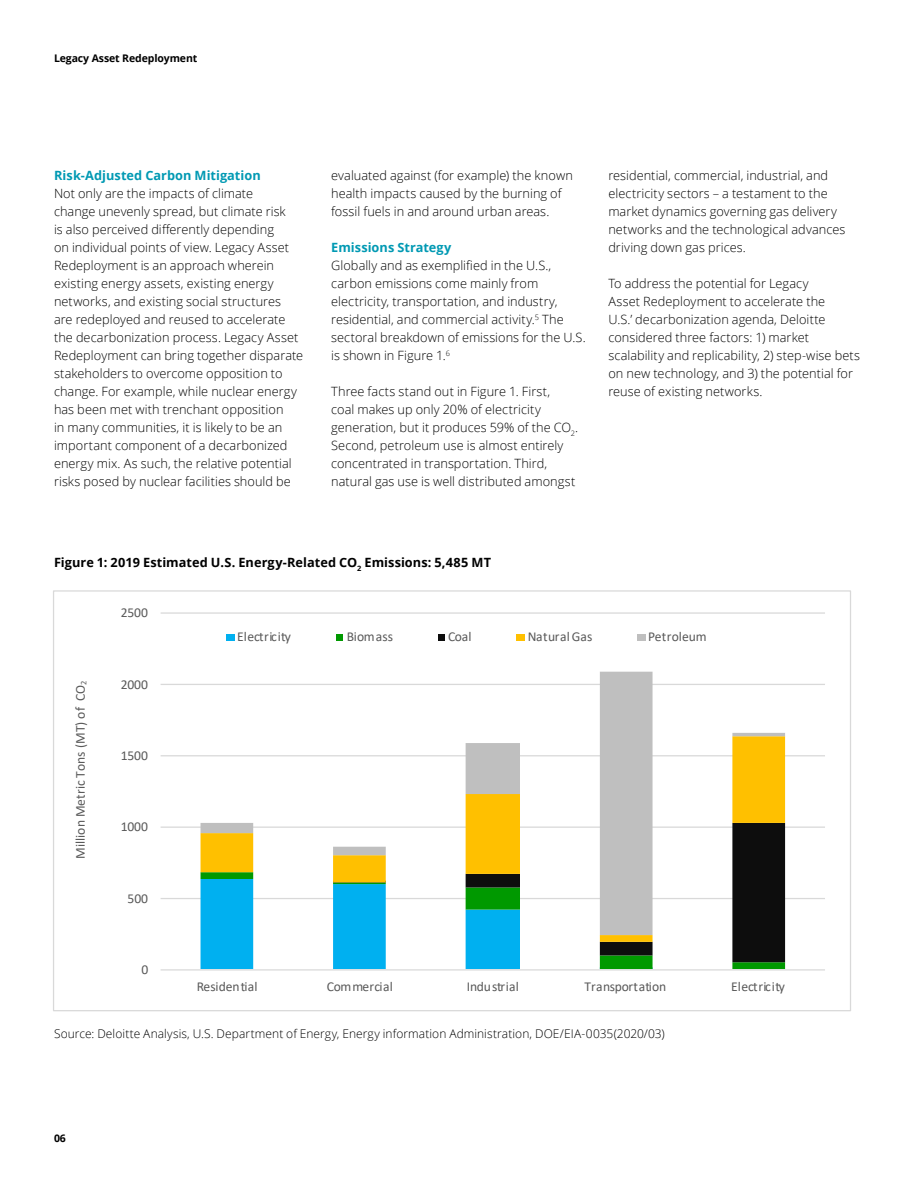
<style>
.page{position:relative;width:918px;height:1188px;background:#fff}
.page>*{position:absolute;margin:0;border:0;box-sizing:border-box;transform-origin:0 0}
.t1{font:13.65px "Calibri";color:#595959}
.t2{font:13.65px "Calibri";letter-spacing:.02em;color:#595959}
.t3{font:300 12.75px/18px "Open Sans";letter-spacing:.005em;color:#000}
.t4{font:700 12.75px "Open Sans";letter-spacing:.005em;color:#000}
.t5{font:700 12.75px "Open Sans";color:#0099b3}
.t6{font:300 12px "Open Sans";letter-spacing:.005em;color:#000}
.t7{font:700 10.5px "Open Sans";letter-spacing:-.01em;color:#000}
</style>
<div class="page">
<hr style="left:161px;top:898px;width:664px;height:1px;background:#d9d9d9">
<hr style="left:161px;top:827px;width:664px;height:1px;background:#d9d9d9">
<hr style="left:161px;top:755px;width:664px;height:1px;background:#d9d9d9">
<hr style="left:161px;top:684px;width:664px;height:1px;background:#d9d9d9">
<hr style="left:161px;top:612px;width:664px;height:2px;background:#d9d9d9">
<svg style="left:201px;top:942px;width:584px;height:27px"></svg>
<svg style="left:333px;top:942px;width:452px;height:20px"></svg>
<svg style="left:201px;top:935px;width:584px;height:7px"></svg>
<svg style="left:201px;top:672px;width:584px;height:263px"></svg>
<hr style="left:161px;top:969px;width:664px;height:2px;background:#d9d9d9">
<div style="left:226px;top:634px;width:9px;height:7px;background:#00b0f0"></div>
<div style="left:336px;top:634px;width:7px;height:7px;background:#090"></div>
<div style="left:438px;top:634px;width:7px;height:7px;background:#0d0d0d"></div>
<div style="left:517px;top:634px;width:8px;height:7px;background:#ffc000"></div>
<div style="left:637px;top:634px;width:9px;height:7px;background:#bfbfbf"></div>
<p class="t7" style="left:54px;top:51px;width:145px">Legacy Asset Redeployment</p>
<p class="t5" style="left:54px;top:166px;width:208px">Risk-Adjusted Carbon Mitigation</p>
<p class="t3" style="left:54px;top:184px;width:251px">Not only are the impacts of climate<br>change unevenly spread, but climate risk<br>is also perceived differently depending<br>on individual points of view. Legacy Asset Redeployment is an approach wherein existing energy assets, existing energy networks, and existing social structures<br>are redeployed and reused to accelerate the decarbonization process. Legacy Asset Redeployment can bring together disparate stakeholders to overcome opposition to change. For example, while nuclear energy has been met with trenchant opposition<br>in many communities, it is likely to be an important component of a decarbonized energy mix. As such, the relative potential risks posed by nuclear facilities should be</p>
<p class="t3" style="left:331px;top:166px;width:243px">evaluated against (for example) the known health impacts caused by the burning of fossil fuels in and around urban areas.</p>
<p class="t5" style="left:331px;top:238px;width:122px">Emissions Strategy</p>
<p class="t3" style="left:331px;top:256px;width:256px">Globally and as exemplified in the U.S., carbon emissions come mainly from electricity, transportation, and industry, residential, and commercial activity.<sup>5</sup> The sectoral breakdown of emissions for the U.S. is shown in Figure 1.<sup>6</sup></p>
<p class="t3" style="left:331px;top:382px;width:248px">Three facts stand out in Figure 1. First,<br>coal makes up only 20% of electricity generation, but it produces 59% of the CO<sub>2</sub>.<br>Second, petroleum use is almost entirely concentrated in transportation. Third, natural gas use is well distributed amongst</p>
<p class="t3" style="left:608px;top:166px;width:239px">residential, commercial, industrial, and electricity sectors – a testament to the market dynamics governing gas delivery networks and the technological advances driving down gas prices.</p>
<p class="t3" style="left:608px;top:274px;width:253px">To address the potential for Legacy<br>Asset Redeployment to accelerate the<br>U.S.’ decarbonization agenda, Deloitte considered three factors: 1) market scalability and replicability, 2) step-wise bets on new technology, and 3) the potential for reuse of existing networks.</p>
<p class="t4" style="left:54px;top:553px;width:439px">Figure 1: 2019 Estimated U.S. Energy-Related CO<sub>2</sub> Emissions: 5,485 MT</p>
<p class="t1" style="left:121px;top:603px;width:29px">2500</p>
<p class="t1" style="left:71px;top:859px;width:179px;rotate:-90deg">Million Metric Tons (MT) of CO<sub>2</sub></p>
<p class="t1" style="left:121px;top:675px;width:29px">2000</p>
<p class="t1" style="left:121px;top:746px;width:29px">1500</p>
<p class="t1" style="left:121px;top:817px;width:29px">1000</p>
<p class="t1" style="left:128px;top:889px;width:22px">500</p>
<p class="t1" style="left:141px;top:960px;width:8px">0</p>
<p class="t1" style="left:237px;top:627px;width:55px">Electricity</p>
<p class="t1" style="left:347px;top:627px;width:48px">Biomass</p>
<p class="t1" style="left:448px;top:627px;width:25px">Coal</p>
<p class="t2" style="left:528px;top:627px;width:66px">Natural Gas</p>
<p class="t1" style="left:648px;top:627px;width:60px">Petroleum</p>
<p class="t1" style="left:197px;top:977px;width:62px">Residential</p>
<p class="t1" style="left:327px;top:977px;width:67px">Commercial</p>
<p class="t1" style="left:467px;top:977px;width:54px">Industrial</p>
<p class="t1" style="left:584px;top:977px;width:83px">Transportation</p>
<p class="t1" style="left:731px;top:977px;width:55px">Electricity</p>
<p class="t6" style="left:54px;top:1025px;width:612px">Source: Deloitte Analysis, U.S. Department of Energy, Energy information Administration, DOE/EIA-0035(2020/03)</p>
<p class="t7" style="left:54px;top:1131px;width:13px">06</p>
</div>
